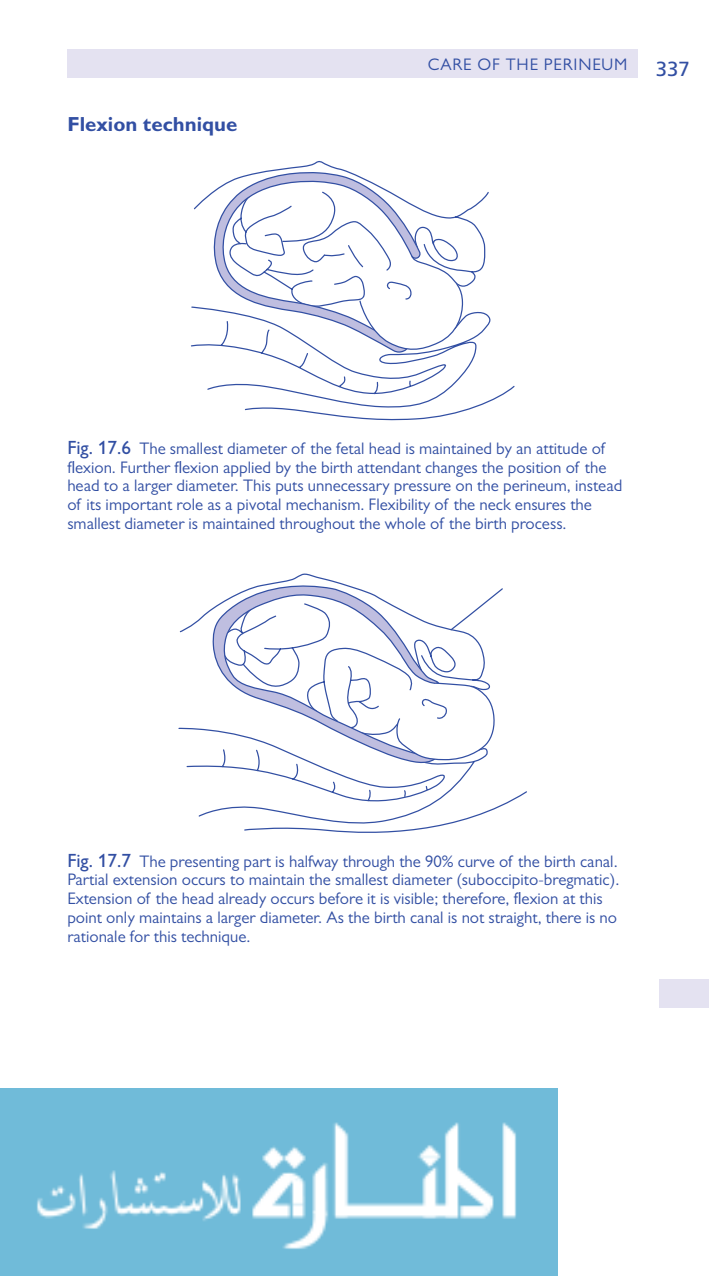
<style>
.page{position:relative;width:709px;height:1276px;background:#fff}
.page>*{position:absolute;margin:0;border:0;box-sizing:border-box;transform-origin:0 0}
.BHead{font:700 20.5px "Gill Sans MT Std";color:#324fa3}
.t1{font:20.5px "Frutiger LT Std";color:#324fa3}
.FigCapt{font:16.75px/18.8px "Gill Sans MT Std";color:#324fa3}
.s1{font-weight:500;font-size:19.25px}
</style>
<div class="page">
<img style="left:0;top:1088px;width:558px;height:188px">
<div style="left:67px;top:50px;width:571px;height:28px;background:#e4e2f1"></div>
<svg style="left:191px;top:161px;width:323px;height:259px"></svg>
<svg style="left:211px;top:171px;width:210px;height:182px"></svg>
<svg style="left:358px;top:255px;width:106px;height:98px"></svg>
<svg style="left:178px;top:573px;width:349px;height:260px"></svg>
<svg style="left:212px;top:582px;width:231px;height:183px"></svg>
<svg style="left:395px;top:587px;width:109px;height:174px"></svg>
<div style="left:659px;top:979px;width:50px;height:29px;background:#e4e2f1"></div>
<p class="BHead" style="left:67px;top:111px;width:172px">Flexion technique</p>
<p class="FigCapt" style="left:428px;top:55px;width:198px">Care of th e perin eum</p>
<p class="t1" style="left:656px;top:57px;width:36px">337</p>
<p class="FigCapt" style="left:67px;top:439px;width:556px"><span class="s1">Fig. 17.6</span> The smallest diameter of the fetal head is maintained by an attitude of flexion. Further flexion applied by the birth attendant changes the position of the head to a larger diameter. This puts unnecessary pressure on the perineum, instead of its important role as a pivotal mechanism. Flexibility of the neck ensures the smallest diameter is maintained throughout the whole of the birth process.</p>
<p class="FigCapt" style="left:67px;top:851px;width:553px"><span class="s1">Fig. 17.7</span> The presenting part is halfway through the 90% curve of the birth canal.<br>Partial extension occurs to maintain the smallest diameter (suboccipito-bregmatic).<br>Extension of the head already occurs before it is visible; therefore, flexion at this point only maintains a larger diameter. As the birth canal is not straight, there is no rationale for this technique.</p>
</div>
